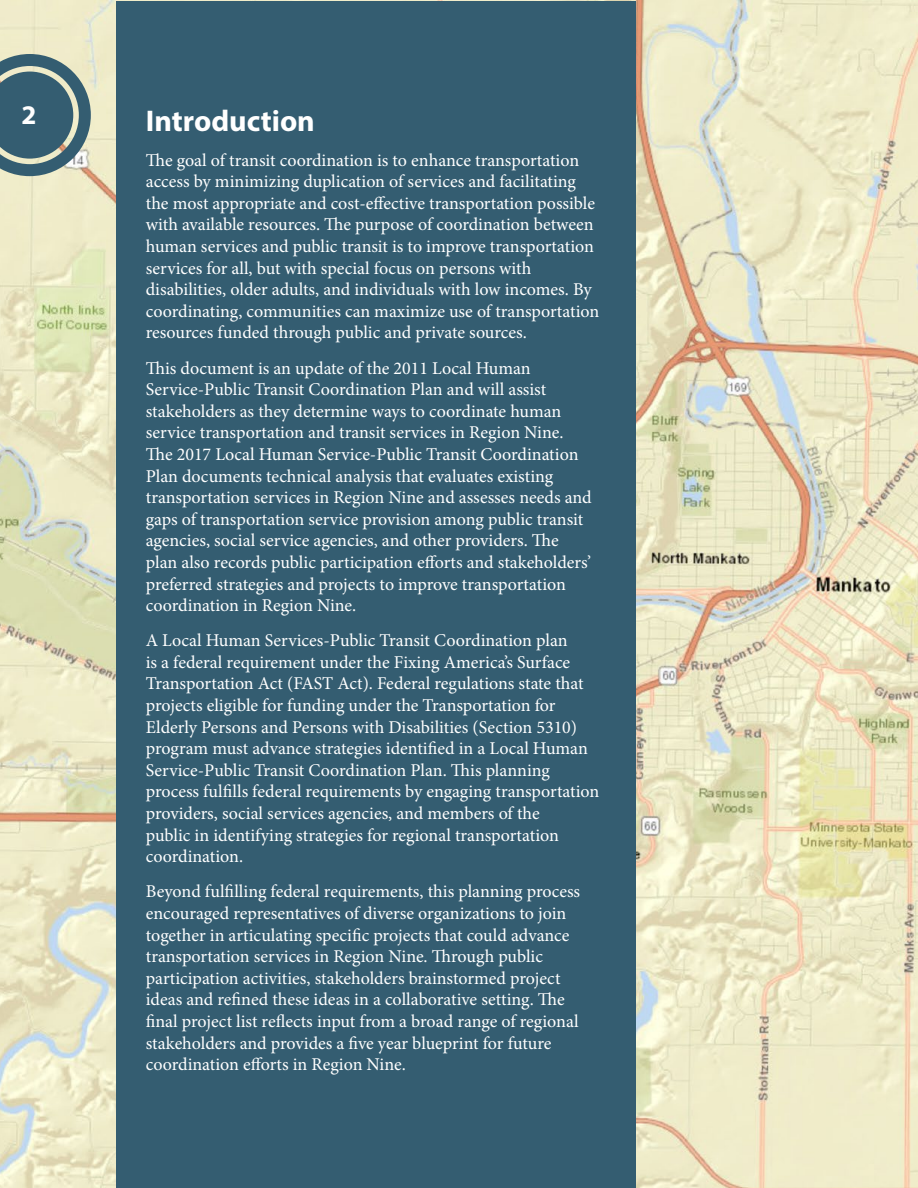
<style>
.page{position:relative;width:918px;height:1188px;background:#fff}
.page>*{position:absolute;margin:0;border:0;box-sizing:border-box;transform-origin:0 0}
.Heading_1{font:700 30px "Myriad Pro";color:#fff}
.t1{font:700 27px "Myriad Pro";color:#fff}
.Body{font:18px/21.6px "Minion Pro";color:#fff}
</style>
<div class="page">
<img style="left:0;top:0;width:918px;height:1188px">
<svg style="left:0;top:54px;width:91px;height:122px;background:#648187"></svg>
<div style="left:116px;top:1px;width:519px;height:1186px;background:#345d71"></div>
<h2 class="t1" style="left:22px;top:97px;width:16px">2</h2>
<p class="Heading_1" style="left:146px;top:101px;width:171px">Introduction</p>
<p class="Body" style="left:146px;top:149px;width:455px">The goal of transit coordination is to enhance transportation access by minimizing duplication of services and facilitating the most appropriate and cost-effective transportation possible with available resources. The purpose of coordination between human services and public transit is to improve transportation services for all, but with special focus on persons with disabilities, older adults, and individuals with low incomes. By coordinating, communities can maximize use of transportation resources funded through public and private sources.</p>
<p class="Body" style="left:146px;top:357px;width:447px">This document is an update of the 2011 Local Human Service-Public Transit Coordination Plan and will assist stakeholders as they determine ways to coordinate human service transportation and transit services in Region Nine.<br>The 2017 Local Human Service-Public Transit Coordination Plan documents technical analysis that evaluates existing transportation services in Region Nine and assesses needs and gaps of transportation service provision among public transit agencies, social service agencies, and other providers. The plan also records public participation efforts and stakeholders’ preferred strategies and projects to improve transportation coordination in Region Nine.</p>
<p class="Body" style="left:146px;top:630px;width:455px">A Local Human Services-Public Transit Coordination plan<br>is a federal requirement under the Fixing America’s Surface Transportation Act (FAST Act). Federal regulations state that projects eligible for funding under the Transportation for Elderly Persons and Persons with Disabilities (Section 5310) program must advance strategies identified in a Local Human Service-Public Transit Coordination Plan. This planning process fulfills federal requirements by engaging transportation providers, social services agencies, and members of the<br>public in identifying strategies for regional transportation coordination.</p>
<p class="Body" style="left:146px;top:881px;width:436px">Beyond fulfilling federal requirements, this planning process encouraged representatives of diverse organizations to join together in articulating specific projects that could advance transportation services in Region Nine. Through public participation activities, stakeholders brainstormed project ideas and refined these ideas in a collaborative setting. The final project list reflects input from a broad range of regional stakeholders and provides a five year blueprint for future coordination efforts in Region Nine.</p>
</div>
